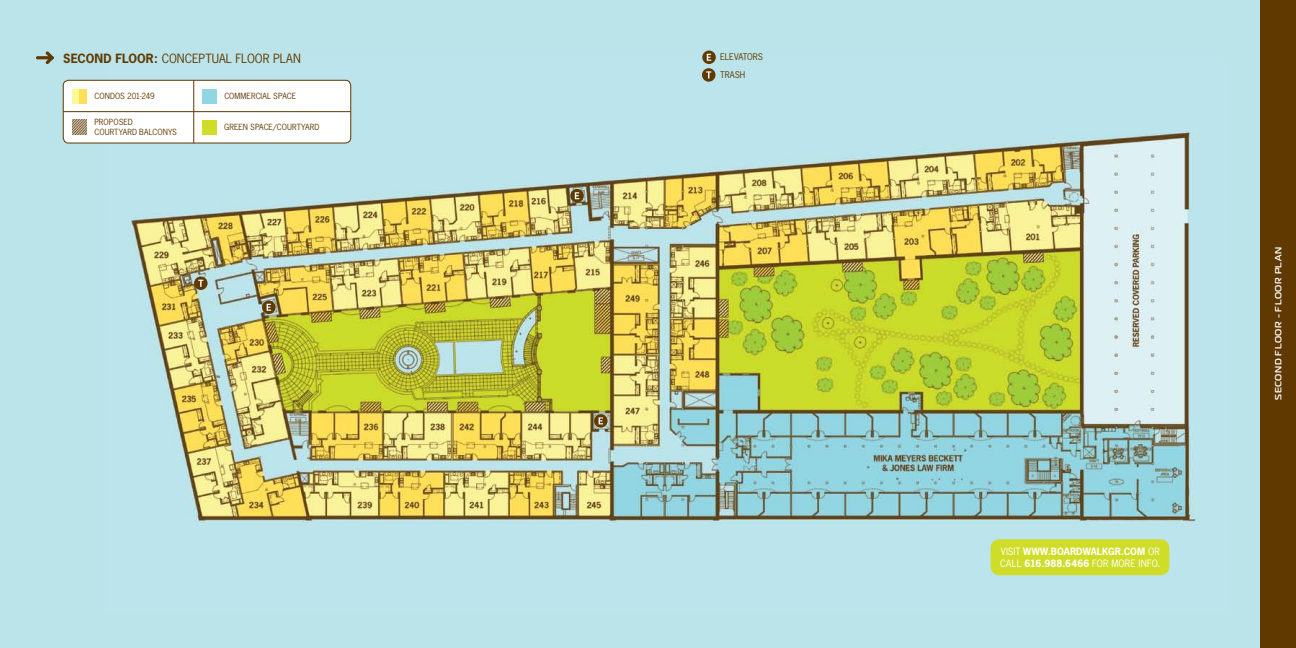
<style>
.page{position:relative;width:1296px;height:648px;background:#fff}
.page>*{position:absolute;margin:0;border:0;box-sizing:border-box;transform-origin:0 0}
.t1{font:12px "News Gothic";color:#603900}
.t2{font:700 12px "News Gothic";letter-spacing:.005em;color:#603900}
.t3{font:700 9.5px/12px "News Gothic";color:#fff}
.t4{font:500 9px "PT Magistral Western";letter-spacing:.06em;color:#fff}
.t5{font:8.7px/17.5px "News Gothic";letter-spacing:-.005em;color:#603900}
.t6{font:8px/10px "News Gothic";letter-spacing:.005em;color:#603900}
.s1{font-weight:700}
.s2{font-weight:400}
</style>
<div class="page">
<div style="left:648px;top:0;width:648px;height:648px;background:#bbe4ea"></div>
<div style="left:0;top:0;width:648px;height:648px;background:#bbe4ea"></div>
<img style="left:107px;top:68px;width:1089px;height:508px">
<div style="left:1260px;top:0;width:36px;height:648px;background:#603900"></div>
<div style="left:991px;top:539px;width:178px;height:36px;background:#cfdd28;border-radius:9px"></div>
<svg style="left:702px;top:51px;width:14px;height:13px"></svg>
<svg style="left:707px;top:54px;width:4px;height:7px"></svg>
<div style="left:702px;top:68px;width:13px;height:14px;background:#603900;border-radius:50%"></div>
<svg style="left:706px;top:71px;width:5px;height:8px"></svg>
<hr style="left:36px;top:56px;width:18px;height:3px;background:#603900;border-radius:2px">
<svg style="left:46px;top:51px;width:8px;height:13px"></svg>
<div style="left:63px;top:80px;width:288px;height:63px;background:#fff;border-radius:5px"></div>
<div style="left:63px;top:80px;width:288px;height:63px;border:1px solid #603900;border-radius:5px"></div>
<div style="left:72px;top:89px;width:15px;height:14px;background:#fcfa96"></div>
<div style="left:80px;top:89px;width:7px;height:14px;background:#ffdf58"></div>
<div style="left:203px;top:120px;width:14px;height:14px;background:#cfdd28"></div>
<hr style="left:193px;top:80px;width:1px;height:63px;background:#603900">
<hr style="left:63px;top:111px;width:288px;height:1px;background:#603900">
<div style="left:203px;top:89px;width:14px;height:14px;background:#92d6e3"></div>
<img style="left:72px;top:120px;width:15px;height:14px">
<svg style="left:570px;top:189px;width:14px;height:13px"></svg>
<svg style="left:575px;top:192px;width:4px;height:7px"></svg>
<svg style="left:262px;top:300px;width:14px;height:14px"></svg>
<svg style="left:267px;top:304px;width:4px;height:7px"></svg>
<svg style="left:594px;top:414px;width:14px;height:14px"></svg>
<svg style="left:599px;top:417px;width:4px;height:7px"></svg>
<svg style="left:194px;top:276px;width:14px;height:14px"></svg>
<svg style="left:198px;top:280px;width:5px;height:7px"></svg>
<h1 class="t2" style="left:63px;top:50px;width:68px">SECOND FLOOR</h1>
<h1 class="t1" style="left:154px;top:51px;width:16px"><span class="s1">:</span> CONCE</h1>
<h1 class="t1" style="left:199px;top:51px;width:15px">PTUAL</h1>
<h1 class="t1" style="left:236px;top:51px;width:8px">FLOOR</h1>
<h1 class="t1" style="left:273px;top:51px;width:15px">PLAN</h1>
<p class="t6" style="left:94px;top:91px;width:62px">CONDOS 201-249</p>
<p class="t6" style="left:224px;top:122px;width:6px">GREEN</p>
<p class="t6" style="left:250px;top:122px;width:33px">SPACE/COURTYAR</p>
<p class="t6" style="left:314px;top:122px;width:7px">D</p>
<p class="t6" style="left:224px;top:91px;width:73px">COMMERCIAL SPACE</p>
<p class="t6" style="left:94px;top:117px;width:84px">PROPOSED<br>COURTYARD BALCONYS</p>
<p class="t5" style="left:720px;top:48px;width:44px">ELEVATORS<br>TRASH</p>
<p class="t3" style="left:1000px;top:545px;width:162px"><span class="s2">VISIT</span> WWW.BOARDWALKGR.COM <span class="s2">OR<br>CALL</span> 616.988.6466 <span class="s2">FOR MORE INFO.</span></p>
<p class="t4" style="left:1273px;top:400px;width:154px;rotate:-90deg">second floor - floor plan</p>
</div>
